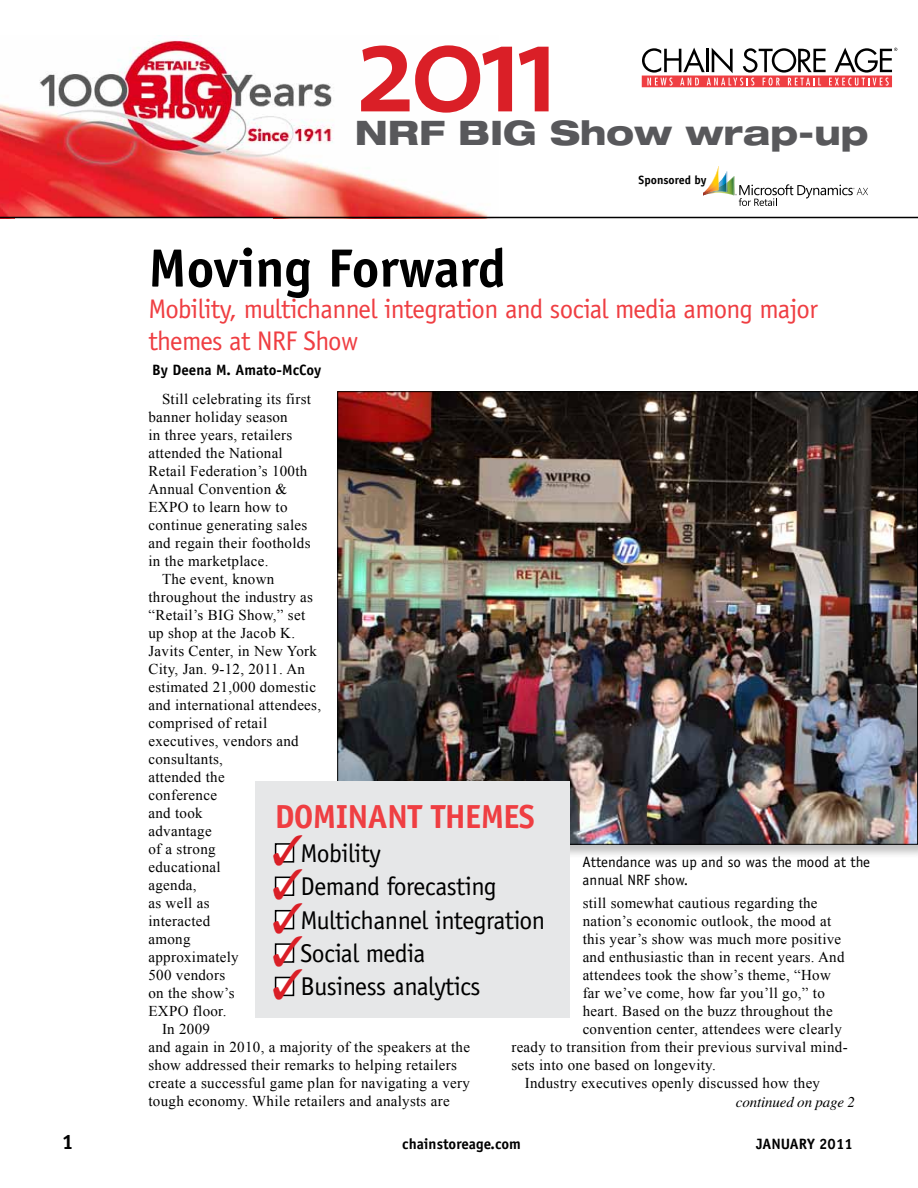
<style>
.page{position:relative;width:918px;height:1188px;background:#fff}
.page>*{position:absolute;margin:0;border:0;box-sizing:border-box;transform-origin:0 0}
.t1{font:600 125.85px "The Sans";color:#da1f27}
.t2{font:700 54px "Officina Sans Std";color:#000}
.t3{font:42.45px/33.8px "Zapf Dingbats ITC";color:#da1f27;text-align:justify}
.t4{font:800 expanded 33.9px "Helvetica Neue";color:#58585b}
.t5{font:700 33.45px "Officina Sans Std";letter-spacing:-.02em;color:#ef3e42}
.t6{font:27px/31.5px "Officina Sans Std";letter-spacing:-.025em;color:#ef3e42}
.t7{font:25.8px "Officina Sans Std";letter-spacing:-.02em;color:#000}
.t8{font:700 21px "Officina Sans Std";color:#000}
.t9{font:15px "Times New Roman";letter-spacing:.02em;color:#000}
.t10{font:15px/18px "Officina Sans Std";color:#000}
.t11{font:700 15px "Officina Sans Std";color:#000}
.t12{font:italic 15px "Times";letter-spacing:-.01em;color:#000}
.t13{font:700 12px "Officina Sans Std";color:#000}
.s1{color:#fff}
</style>
<div class="page">
<img style="left:0;top:35px;width:498px;height:182px">
<div style="left:642px;top:76px;width:250px;height:11px;border:1px solid #ef3e42"></div>
<svg style="left:642px;top:48px;width:255px;height:38px"></svg>
<svg style="left:703px;top:166px;width:165px;height:40px"></svg>
<hr style="left:0;top:217px;width:918px;height:1px;background:#000">
<div style="left:335px;top:389px;width:583px;height:470px;background:#000;opacity:.25"></div>
<img style="left:339px;top:393px;width:577px;height:450px">
<div style="left:255px;top:781px;width:314px;height:237px;background:#e6e7e8"></div>
<div style="left:275px;top:843px;width:19px;height:20px;border:2px solid #000"></div>
<div style="left:275px;top:877px;width:19px;height:19px;border:2px solid #000"></div>
<div style="left:275px;top:910px;width:19px;height:19px;border:2px solid #000"></div>
<svg style="left:274px;top:943px;width:21px;height:54px"></svg>
<h1 class="t1" style="left:355px;top:-36px;width:206px">2011</h1>
<h3 class="t4" style="left:355px;top:111px;width:515px">NRF BIG Show wrap-up</h3>
<p class="t13" style="left:639px;top:172px;width:70px">Sponsored by</p>
<h2 class="t2" style="left:148px;top:235px;width:359px">Moving Forward</h2>
<h3 class="t6" style="left:148px;top:293px;width:671px">Mobility, multichannel integration and social media among major themes at NRF Show</h3>
<p class="t11" style="left:152px;top:361px;width:171px">By Deena M. Amato-McCoy</p>
<p class="t9" style="left:162px;top:389px;width:151px">Still celebrating its first</p>
<p class="t9" style="left:149px;top:407px;width:141px">banner holiday season</p>
<p class="t9" style="left:149px;top:425px;width:145px">in three years, retailers</p>
<p class="t9" style="left:149px;top:443px;width:136px">attended the National</p>
<p class="t9" style="left:149px;top:461px;width:160px">Retail Federation’s 100th</p>
<p class="t9" style="left:149px;top:479px;width:140px">Annual Convention &amp;</p>
<p class="t9" style="left:149px;top:497px;width:141px">EXPO to learn how to</p>
<p class="t9" style="left:149px;top:515px;width:160px">continue generating sales</p>
<p class="t9" style="left:149px;top:533px;width:164px">and regain their footholds</p>
<p class="t9" style="left:149px;top:551px;width:121px">in the marketplace.</p>
<p class="t9" style="left:162px;top:569px;width:114px">The event, known</p>
<p class="t9" style="left:149px;top:587px;width:166px">throughout the industry as</p>
<p class="t9" style="left:149px;top:605px;width:158px">“Retail’s BIG Show,” set</p>
<p class="t9" style="left:149px;top:623px;width:148px">up shop at the Jacob K.</p>
<p class="t9" style="left:149px;top:641px;width:170px">Javits Center, in New York</p>
<p class="t9" style="left:149px;top:659px;width:158px">City, Jan. 9-12, 2011. An</p>
<p class="t9" style="left:149px;top:677px;width:169px">estimated 21,000 domestic</p>
<p class="t9" style="left:149px;top:695px;width:174px">and international attendees,</p>
<p class="t9" style="left:149px;top:713px;width:120px">comprised of retail</p>
<p class="t9" style="left:149px;top:731px;width:152px">executives, vendors and</p>
<p class="t9" style="left:149px;top:749px;width:76px">consultants,</p>
<p class="t9" style="left:149px;top:767px;width:78px">attended the</p>
<p class="t9" style="left:149px;top:785px;width:70px">conference</p>
<p class="t9" style="left:149px;top:803px;width:56px">and took</p>
<p class="t9" style="left:149px;top:821px;width:65px">advantage</p>
<p class="t9" style="left:149px;top:839px;width:69px">of a strong</p>
<p class="t9" style="left:149px;top:857px;width:74px">educational</p>
<p class="t9" style="left:149px;top:875px;width:50px">agenda,</p>
<p class="t9" style="left:149px;top:893px;width:63px">as well as</p>
<p class="t9" style="left:149px;top:911px;width:63px">interacted</p>
<p class="t9" style="left:149px;top:929px;width:44px">among</p>
<p class="t9" style="left:149px;top:947px;width:92px">approximately</p>
<p class="t9" style="left:149px;top:965px;width:78px">500 vendors</p>
<p class="t9" style="left:149px;top:983px;width:88px">on the show’s</p>
<p class="t9" style="left:149px;top:1001px;width:79px">EXPO floor.</p>
<p class="t9" style="left:162px;top:1019px;width:50px">In 2009</p>
<p class="t9" style="left:149px;top:1037px;width:323px">and again in 2010, a majority of the speakers at the</p>
<p class="t9" style="left:149px;top:1055px;width:310px">show addressed their remarks to helping retailers</p>
<p class="t9" style="left:149px;top:1073px;width:323px">create a successful game plan for navigating a very</p>
<p class="t9" style="left:149px;top:1091px;width:303px">tough economy. While retailers and analysts are</p>
<h3 class="t5" style="left:275px;top:796px;width:262px">DOMINANT THEMES</h3>
<h3 class="t7" style="left:275px;top:838px;width:108px"><span class="s1">■</span> Mobility</h3>
<h3 class="t7" style="left:275px;top:871px;width:224px"><span class="s1">■</span> Demand forecasting</h3>
<h3 class="t7" style="left:275px;top:905px;width:272px"><span class="s1">■</span> Multichannel integration</h3>
<h3 class="t7" style="left:275px;top:938px;width:152px"><span class="s1">■</span> Social media</h3>
<h3 class="t7" style="left:275px;top:972px;width:207px"><span class="s1">■</span> Business analytics</h3>
<h3 class="t3" style="left:272px;top:834px;width:34px">✓ ✓ ✓</h3>
<p class="t10" style="left:583px;top:853px;width:289px">Attendance was up and so was the mood at the annual NRF show.</p>
<p class="t9" style="left:583px;top:893px;width:236px">still somewhat cautious regarding the</p>
<p class="t9" style="left:583px;top:911px;width:250px">nation’s economic outlook, the mood at</p>
<p class="t9" style="left:583px;top:929px;width:260px">this year’s show was much more positive</p>
<p class="t9" style="left:583px;top:947px;width:263px">and enthusiastic than in recent years. And</p>
<p class="t9" style="left:583px;top:965px;width:250px">attendees took the show’s theme, “How</p>
<p class="t9" style="left:583px;top:983px;width:244px">far we’ve come, how far you’ll go,” to</p>
<p class="t9" style="left:583px;top:1001px;width:252px">heart. Based on the buzz throughout the</p>
<p class="t9" style="left:583px;top:1019px;width:261px">convention center, attendees were clearly</p>
<p class="t9" style="left:511px;top:1037px;width:338px">ready to transition from their previous survival mind-</p>
<p class="t9" style="left:511px;top:1055px;width:206px">sets into one based on longevity.</p>
<p class="t9" style="left:525px;top:1073px;width:297px">Industry executives openly discussed how they</p>
<p class="t12" style="left:736px;top:1093px;width:121px">continued on page 2</p>
<h3 class="t8" style="left:62px;top:1129px;width:13px">1</h3>
<p class="t11" style="left:402px;top:1135px;width:120px">chainstoreage.com</p>
<p class="t11" style="left:756px;top:1135px;width:98px">JANUARY 2011</p>
</div>
